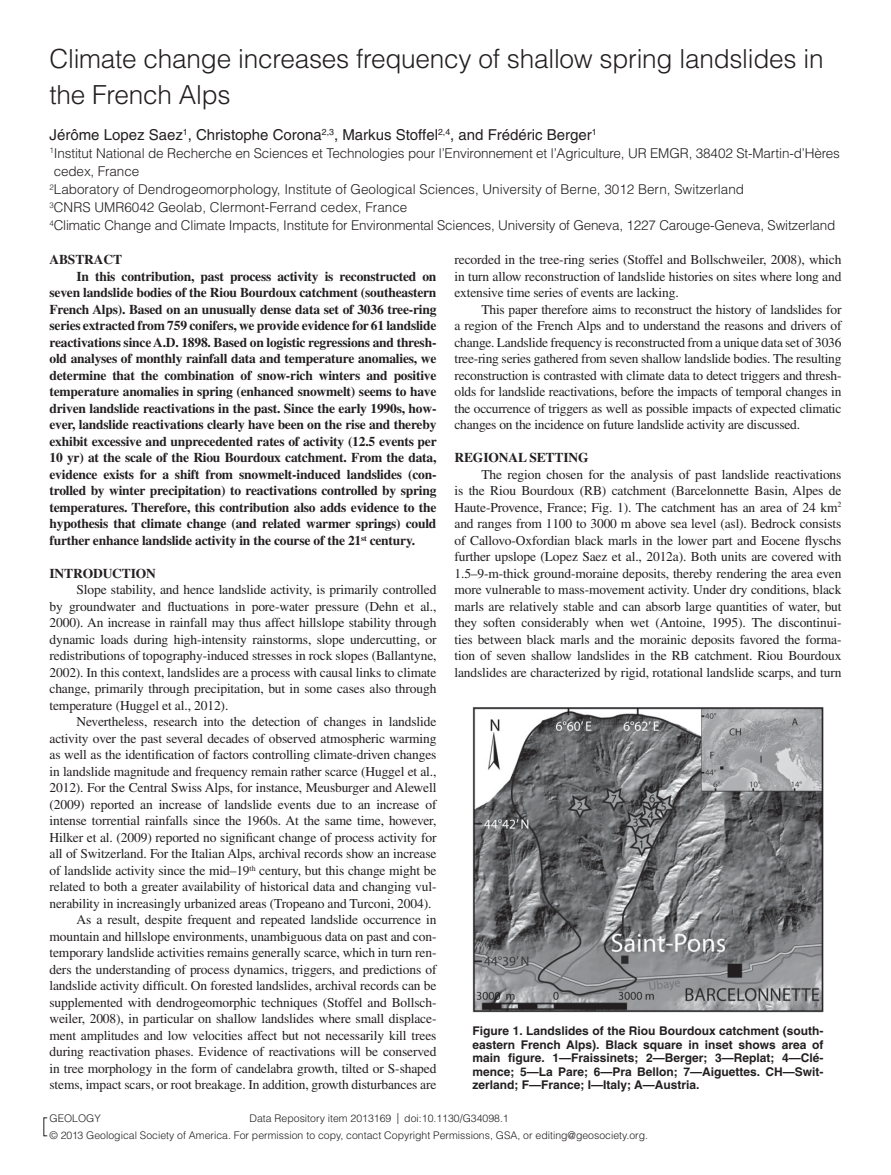
<style>
.page{position:relative;width:891px;height:1175px;background:#fff}
.page>*{position:absolute;margin:0;border:0;box-sizing:border-box;transform-origin:0 0}
.t1{font:300 26.25px/35.2px "Helvetica";letter-spacing:-.01em;color:#231f20}
.t2{font:15px "Helvetica";color:#231f20}
.t3{font:13.5px/16.5px "Times";letter-spacing:-.01em;color:#231f20;text-align:justify}
.t4{font:700 13.5px "Times";letter-spacing:-.015em;color:#231f20}
.t5{font:300 13.5px "Helvetica";letter-spacing:-.01em;color:#231f20}
.t6{font:700 12px/13.5px "Helvetica";color:#231f20;text-align:justify}
.t7{font:300 10.8px "Helvetica";color:#231f20}
.t8{font:300 10.5px/16.5px "Helvetica";color:#231f20}
.s1{color:#fff}
.s2{font-size:14.7px}
.s3{font-size:14.7px;color:#fff}
.s4{font-weight:700}
.s5{font-size:15.15px}
</style>
<div class="page">
<img style="left:472px;top:707px;width:352px;height:305px">
<h1 class="t1" style="left:50px;top:44px;width:776px">Climate change increases frequency of shallow spring landslides in the French Alps</h1>
<p class="t2" style="left:50px;top:129px;width:549px">Jérôme Lopez Saez<sup>1</sup>, Christophe Corona<sup>2,3</sup>, Markus Stoffel<sup>2,4</sup>, and Frédéric Berger<sup>1</sup></p>
<p class="t5" style="left:50px;top:148px;width:792px"><sup>1</sup> Institut National de Recherche en Sciences et Technologies pour l’Environnement et l’Agriculture, UR EMGR, 38402 St-Martin-d’Hères</p>
<p class="t5" style="left:54px;top:166px;width:87px">cedex, France</p>
<p class="t5" style="left:50px;top:184px;width:696px"><sup>2</sup>Laboratory of Dendrogeomorphology, Institute of Geological Sciences, University of Berne, 3012 Bern, Switzerland</p>
<p class="t5" style="left:50px;top:202px;width:359px"><sup>3</sup>CNRS UMR6042 Geolab, Clermont-Ferrand cedex, France</p>
<p class="t5" style="left:50px;top:220px;width:787px"><sup>4</sup>Climatic Change and Climate Impacts, Institute for Environmental Sciences, University of Geneva, 1227 Carouge-Geneva, Switzerland</p>
<p class="t4" style="left:50px;top:255px;width:74px">ABSTRACT</p>
<p class="t4" style="left:76px;top:271px;width:361px">In this contribution, past process activity is reconstructed on</p>
<p class="t4" style="left:50px;top:288px;width:389px">seven landslide bodies of the Riou Bourdoux catchment (southeastern</p>
<p class="t4" style="left:50px;top:304px;width:388px">French Alps). Based on an unusually dense data set of 3036 tree-ring</p>
<p class="t4" style="left:50px;top:321px;width:389px">series extracted from 759 conifers, we provide evidence for 61 landslide</p>
<p class="t4" style="left:50px;top:337px;width:389px">reactivations since A.D. 1898. Based on logistic regressions and thresh-</p>
<p class="t4" style="left:50px;top:354px;width:389px">old analyses of monthly rainfall data and temperature anomalies, we</p>
<p class="t4" style="left:50px;top:370px;width:389px">determine that the combination of snow-rich winters and positive</p>
<p class="t4" style="left:50px;top:387px;width:389px">temperature anomalies in spring (enhanced snowmelt) seems to have</p>
<p class="t4" style="left:50px;top:403px;width:389px">driven landslide reactivations in the past. Since the early 1990s, how-</p>
<p class="t4" style="left:50px;top:420px;width:388px">ever, landslide reactivations clearly have been on the rise and thereby</p>
<p class="t4" style="left:50px;top:436px;width:389px">exhibit excessive and unprecedented rates of activity (12.5 events per</p>
<p class="t4" style="left:50px;top:453px;width:389px">10 yr) at the scale of the Riou Bourdoux catchment. From the data,</p>
<p class="t4" style="left:50px;top:469px;width:389px">evidence exists for a shift from snowmelt-induced landslides (con-</p>
<p class="t4" style="left:50px;top:486px;width:389px">trolled by winter precipitation) to reactivations controlled by spring</p>
<p class="t4" style="left:50px;top:502px;width:389px">temperatures. Therefore, this contribution also adds evidence to the</p>
<p class="t4" style="left:50px;top:519px;width:388px">hypothesis that climate change (and related warmer springs) could</p>
<p class="t4" style="left:50px;top:535px;width:367px">further enhance landslide activity in the course of the 21<sup>st</sup> century.</p>
<p class="t4" style="left:50px;top:568px;width:108px">INTRODUCTION</p>
<p class="t3" style="left:50px;top:582px;width:389px;text-indent:27px">Slope stability, and hence landslide activity, is primarily controlled by groundwater and fluctuations in pore-water pressure (Dehn et al., 2000). An increase in rainfall may thus affect hillslope stability through dynamic loads during high-intensity rainstorms, slope undercutting, or redistributions of topography-induced stresses in rock slopes (Ballantyne, 2002). In this context, landslides are a process with causal links to climate change, primarily through precipitation, but in some cases also through temperature (Huggel et al., 2012).</p>
<p class="t3" style="left:77px;top:714px;width:362px">Nevertheless, research into the detection of changes in landslide</p>
<p class="t3" style="left:50px;top:731px;width:389px">activity over the past several decades of observed atmospheric warming</p>
<p class="t3" style="left:50px;top:747px;width:388px">as well as the identification of factors controlling climate-driven changes</p>
<p class="t3" style="left:50px;top:764px;width:389px">in landslide magnitude and frequency remain rather scarce (Huggel et al.,</p>
<p class="t3" style="left:50px;top:780px;width:389px">2012). For the Central Swiss Alps, for instance, Meusburger and Alewell</p>
<p class="t3" style="left:50px;top:797px;width:389px">(2009) reported an increase of landslide events due to an increase of</p>
<p class="t3" style="left:50px;top:813px;width:389px">intense torrential rainfalls since the 1960s. At the same time, however,</p>
<p class="t3" style="left:50px;top:830px;width:389px">Hilker et al. (2009) reported no significant change of process activity for</p>
<p class="t3" style="left:50px;top:846px;width:389px">all of Switzerland. For the Italian Alps, archival records show an increase</p>
<p class="t3" style="left:50px;top:863px;width:389px">of landslide activity since the mid–19<sup>th</sup> century, but this change might be</p>
<p class="t3" style="left:49px;top:879px;width:388px">related to both a greater availability of historical data and changing vul-</p>
<p class="t3" style="left:49px;top:896px;width:384px">nerability in increasingly urbanized areas (Tropeano and Turconi, 2004).</p>
<p class="t3" style="left:76px;top:912px;width:362px">As a result, despite frequent and repeated landslide occurrence in</p>
<p class="t3" style="left:49px;top:929px;width:388px">mountain and hillslope environments, unambiguous data on past and con-</p>
<p class="t3" style="left:49px;top:945px;width:389px">temporary landslide activities remains generally scarce, which in turn ren-</p>
<p class="t3" style="left:49px;top:962px;width:389px">ders the understanding of process dynamics, triggers, and predictions of</p>
<p class="t3" style="left:49px;top:978px;width:388px">landslide activity difficult. On forested landslides, archival records can be</p>
<p class="t3" style="left:49px;top:995px;width:389px">supplemented with dendrogeomorphic techniques (Stoffel and Bollsch-</p>
<p class="t3" style="left:49px;top:1011px;width:389px">weiler, 2008), in particular on shallow landslides where small displace-</p>
<p class="t3" style="left:49px;top:1028px;width:388px">ment amplitudes and low velocities affect but not necessarily kill trees</p>
<p class="t3" style="left:49px;top:1044px;width:389px">during reactivation phases. Evidence of reactivations will be conserved</p>
<p class="t3" style="left:49px;top:1061px;width:388px">in tree morphology in the form of candelabra growth, tilted or S-shaped</p>
<p class="t3" style="left:49px;top:1077px;width:389px">stems, impact scars, or root breakage. In addition, growth disturbances are</p>
<p class="t3" style="left:454px;top:252px;width:389px">recorded in the tree-ring series (Stoffel and Bollschweiler, 2008), which in turn allow reconstruction of landslide histories on sites where long and extensive time series of events are lacking.</p>
<p class="t3" style="left:454px;top:302px;width:389px;text-indent:27px">This paper therefore aims to reconstruct the history of landslides for a region of the French Alps and to understand the reasons and drivers of change. Landslide frequency is reconstructed from a unique data set of 3036 tree-ring series gathered from seven shallow landslide bodies. The resulting reconstruction is contrasted with climate data to detect triggers and thresh&shy;olds for landslide reactivations, before the impacts of temporal changes in the occurrence of triggers as well as possible impacts of expected climatic changes on the incidence on future landslide activity are discussed.</p>
<p class="t4" style="left:454px;top:453px;width:136px">REGIONAL SETTING</p>
<p class="t3" style="left:454px;top:467px;width:389px;text-indent:27px">The region chosen for the analysis of past landslide reactivations is the Riou Bourdoux (RB) catchment (Barcelonnette Basin, Alpes de Haute-Provence, France; Fig. 1). The catchment has an area of 24 km<sup>2 </sup>and ranges from 1100 to 3000 m above sea level (asl). Bedrock consists of Callovo-Oxfordian black marls in the lower part and Eocene flyschs further upslope (Lopez Saez et al., 2012a). Both units are covered with 1.5–9-m-thick ground-moraine deposits, thereby rendering the area even more vulnerable to mass-movement activity. Under dry conditions, black marls are relatively stable and can absorb large quantities of water, but they soften considerably when wet (Antoine, 1995). The discontinui&shy;ties between black marls and the morainic deposits favored the forma&shy;tion of seven shallow landslides in the RB catchment. Riou Bourdoux landslides are characterized by rigid, rotational landslide scarps, and turn</p>
<p class="t6" style="left:472px;top:1025px;width:353px">Figure 1. Landslides of the Riou Bourdoux catchment (south&shy;eastern French Alps). Black square in inset shows area of main figure. 1—Fraissinets; 2—Berger; 3—Replat; 4—Clé&shy;mence; 5—La Pare; 6—Pra Bellon; 7—Aiguettes. CH—Swit&shy;zerland; F—France; I—Italy; A—Austria.</p>
<p class="t8" style="left:50px;top:1111px;width:625px">GEOLOGY<span class="s1">, May 2013; v. 41; no. 5; p. 1–4;</span> Data Repository item 2013169 <span class="s2">|</span> doi:10.1130/G34098.1 <span class="s3">|</span> <span class="s1">Published online XX Month 2013 </span>© 2013 Geological Society of America. For permission to copy, contact Copyright Permissions, GSA, or editing@geosociety.org.</p>
<p class="t7" style="left:50px;top:1131px;width:219px"><span class="s4">GEOLOGY</span> <span class="s5">|</span> <span class="s1">May 2013</span> <span class="s5">|</span> www.gsapubs.org</p>
</div>
